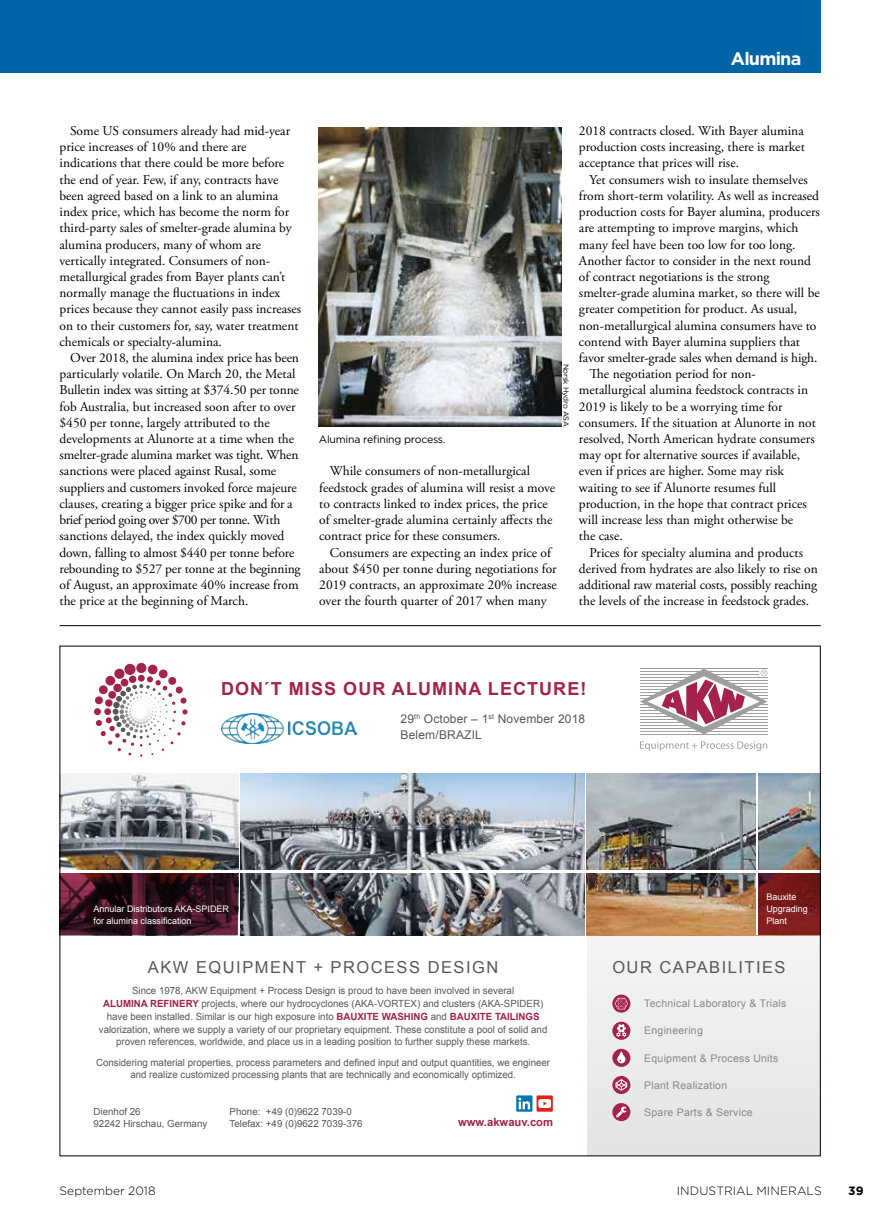
<style>
.page{position:relative;width:893px;height:1221px;background:#fff}
.page>*{position:absolute;margin:0;border:0;box-sizing:border-box;transform-origin:0 0}
.t1{font:700 18px "Arial";letter-spacing:.06em;color:#a4224b}
.t2{font:700 18px "Gotham";letter-spacing:-.045em;color:#fff}
.t3{font:16.5px "Arial";letter-spacing:.09em;color:#58585a}
.t4{font:13.5px/16.2px "Adobe Garamond Pro";color:#000}
.t5{font:12px/16.5px "Arial";letter-spacing:.015em;color:#58585a}
.t6{font:300 12px "Gotham";letter-spacing:.005em;color:#000}
.t7{font:700 12px "Gotham";color:#000}
.t8{font:700 11.25px "Arial";color:#a4224b}
.t9{font:10.5px "Arial";letter-spacing:.025em;color:#87888a}
.t10{font:10.5px "Gotham";letter-spacing:-.02em;color:#000}
.t11{font:9.9px/12.8px "Arial";color:#58585a;text-align:center}
.t12{font:9.75px/12px "Arial";color:#58585a}
.t13{font:9px/12px "Arial";color:#fff}
.t14{font:7.5px "Gotham";letter-spacing:-.02em;color:#000}
.s1{font-weight:700;color:#a4224b}
</style>
<div class="page">
<div style="left:0;top:0;width:821px;height:73px;background:#0065a6"></div>
<hr style="left:60px;top:625px;width:761px;height:1px;background:#000">
<img style="left:319px;top:128px;width:242px;height:299px">
<img style="left:62px;top:773px;width:176px;height:97px">
<svg style="left:62px;top:873px;width:176px;height:61px;background:#35111f"></svg>
<div style="left:587px;top:802px;width:234px;height:354px;background:#ebecec"></div>
<svg style="left:612px;top:994px;width:18px;height:18px"></svg>
<svg style="left:615px;top:997px;width:13px;height:12px"></svg>
<svg style="left:612px;top:1021px;width:18px;height:18px"></svg>
<svg style="left:616px;top:1023px;width:10px;height:13px"></svg>
<svg style="left:612px;top:1075px;width:18px;height:18px"></svg>
<svg style="left:615px;top:1078px;width:12px;height:12px"></svg>
<svg style="left:612px;top:1048px;width:18px;height:18px"></svg>
<svg style="left:617px;top:1051px;width:8px;height:12px"></svg>
<svg style="left:612px;top:1102px;width:18px;height:19px"></svg>
<svg style="left:616px;top:1106px;width:11px;height:11px"></svg>
<hr style="left:640px;top:734px;width:127px;height:1px;background:#9c9e9f">
<svg style="left:640px;top:668px;width:127px;height:66px"></svg>
<svg style="left:640px;top:741px;width:127px;height:10px"></svg>
<img style="left:240px;top:773px;width:345px;height:161px">
<img style="left:587px;top:773px;width:232px;height:161px">
<svg style="left:758px;top:872px;width:61px;height:62px;background:#7a1e20"></svg>
<svg style="left:516px;top:1095px;width:16px;height:16px"></svg>
<svg style="left:537px;top:1095px;width:16px;height:16px"></svg>
<svg style="left:518px;top:1097px;width:12px;height:12px"></svg>
<svg style="left:538px;top:1098px;width:13px;height:9px"></svg>
<svg style="left:94px;top:662px;width:94px;height:94px"></svg>
<hr style="left:756px;top:770px;width:2px;height:164px;background:#fff">
<hr style="left:60px;top:870px;width:761px;height:2px;background:#fff">
<img style="left:221px;top:713px;width:136px;height:30px">
<h1 class="t2" style="left:731px;top:46px;width:72px">Alumina</h1>
<p class="t4" style="left:60px;top:123px;width:243px;text-indent:11px">Some US consumers already had mid-year price increases of 10% and there are indications that there could be more before the end of year. Few, if any, contracts have been agreed based on a link to an alumina index price, which has become the norm for third-party sales of smelter-grade alumina by alumina producers, many of whom are vertically integrated. Consumers of non&shy;metallurgical grades from Bayer plants can’t normally manage the fluctuations in index prices because they cannot easily pass increases on to their customers for, say, water treatment chemicals or specialty-alumina.</p>
<p class="t4" style="left:60px;top:350px;width:243px;text-indent:11px">Over 2018, the alumina index price has been particularly volatile. On March 20, the Metal Bulletin index was sitting at $374.50 per tonne fob Australia, but increased soon after to over $450 per tonne, largely attributed to the developments at Alunorte at a time when the smelter-grade alumina market was tight. When sanctions were placed against Rusal, some suppliers and customers invoked force majeure clauses, creating a bigger price spike and for a brief period going over $700 per tonne. With sanctions delayed, the index quickly moved down, falling to almost $440 per tonne before rebounding to $527 per tonne at the beginning of August, an approximate 40% increase from the price at the beginning of March.</p>
<p class="t10" style="left:319px;top:432px;width:128px">Alumina refining process.</p>
<p class="t14" style="left:571px;top:363px;width:65px;rotate:90deg">Norsk Hydro ASA</p>
<p class="t4" style="left:319px;top:463px;width:238px;text-indent:11px">While consumers of non-metallurgical feedstock grades of alumina will resist a move to contracts linked to index prices, the price of smelter-grade alumina certainly affects the contract price for these consumers.</p>
<p class="t4" style="left:319px;top:544px;width:239px;text-indent:11px">Consumers are expecting an index price of about $450 per tonne during negotiations for 2019 contracts, an approximate 20% increase over the fourth quarter of 2017 when many</p>
<p class="t4" style="left:579px;top:123px;width:227px;text-align:justify">2018 contracts closed. With Bayer alumina production costs increasing, there is market acceptance that prices will rise.</p>
<p class="t4" style="left:590px;top:172px;width:220px">Yet consumers wish to insulate themselves</p>
<p class="t4" style="left:579px;top:188px;width:242px">from short-term volatility. As well as increased</p>
<p class="t4" style="left:579px;top:204px;width:242px">production costs for Bayer alumina, producers</p>
<p class="t4" style="left:579px;top:220px;width:221px">are attempting to improve margins, which</p>
<p class="t4" style="left:579px;top:236px;width:218px">many feel have been too low for too long.</p>
<p class="t4" style="left:579px;top:253px;width:234px">Another factor to consider in the next round</p>
<p class="t4" style="left:579px;top:269px;width:192px">of contract negotiations is the strong</p>
<p class="t4" style="left:579px;top:285px;width:242px">smelter-grade alumina market, so there will be</p>
<p class="t4" style="left:579px;top:301px;width:220px">greater competition for product. As usual,</p>
<p class="t4" style="left:579px;top:317px;width:239px">non-metallurgical alumina consumers have to</p>
<p class="t4" style="left:579px;top:334px;width:222px">contend with Bayer alumina suppliers that</p>
<p class="t4" style="left:579px;top:350px;width:240px">favor smelter-grade sales when demand is high.</p>
<p class="t4" style="left:590px;top:366px;width:168px">The negotiation period for non-</p>
<p class="t4" style="left:579px;top:382px;width:231px">metallurgical alumina feedstock contracts in</p>
<p class="t4" style="left:579px;top:398px;width:205px">2019 is likely to be a worrying time for</p>
<p class="t4" style="left:579px;top:415px;width:238px">consumers. If the situation at Alunorte in not</p>
<p class="t4" style="left:579px;top:431px;width:237px">resolved, North American hydrate consumers</p>
<p class="t4" style="left:579px;top:447px;width:223px">may opt for alternative sources if available,</p>
<p class="t4" style="left:579px;top:463px;width:207px">even if prices are higher. Some may risk</p>
<p class="t4" style="left:579px;top:479px;width:199px">waiting to see if Alunorte resumes full</p>
<p class="t4" style="left:579px;top:496px;width:229px">production, in the hope that contract prices</p>
<p class="t4" style="left:579px;top:512px;width:216px">will increase less than might otherwise be</p>
<p class="t4" style="left:579px;top:528px;width:45px">the case.</p>
<p class="t4" style="left:590px;top:544px;width:215px">Prices for specialty alumina and products</p>
<p class="t4" style="left:579px;top:560px;width:240px">derived from hydrates are also likely to rise on</p>
<p class="t4" style="left:579px;top:577px;width:240px">additional raw material costs, possibly reaching</p>
<p class="t4" style="left:579px;top:593px;width:232px">the levels of the increase in feedstock grades.</p>
<h1 class="t1" style="left:221px;top:676px;width:367px">DON´T MISS OUR ALUMINA LECTURE!</h1>
<p class="t5" style="left:401px;top:710px;width:186px">29<sup>th</sup> October – 1<sup>st</sup> November 2018<br>Belem/BRAZIL</p>
<p class="t13" style="left:94px;top:902px;width:137px">Annular Distributors AKA-SPIDER for alumina classification</p>
<p class="t13" style="left:766px;top:890px;width:43px">Bauxite<br>Upgrading<br>Plant</p>
<p class="t3" style="left:148px;top:955px;width:352px">AKW EQUIPMENT + PROCESS DESIGN</p>
<p class="t3" style="left:612px;top:955px;width:175px">OUR CAPABILITIES</p>
<p class="t11" style="left:99px;top:984px;width:450px">Since 1978, AKW Equipment + Process Design is proud to have been involved in several<br><span class="s1">ALUMINA REFINERY</span> projects, where our hydrocyclones (AKA-VORTEX) and clusters (AKA-SPIDER) have been installed. Similar is our high exposure into <span class="s1">BAUXITE WASHING</span> and <span class="s1">BAUXITE TAILINGS </span>valorization, where we supply a variety of our proprietary equipment. These constitute a pool of solid and proven references, worldwide, and place us in a leading position to further supply these markets.</p>
<p class="t11" style="left:96px;top:1055px;width:456px">Considering material properties, process parameters and defined input and output quantities, we engineer and realize customized processing plants that are technically and economically optimized.</p>
<p class="t12" style="left:230px;top:1105px;width:135px">Phone: +49 (0)9622 7039-0<br>Telefax: +49 (0)9622 7039-376</p>
<p class="t9" style="left:644px;top:996px;width:144px">Technical Laboratory &amp; Trials</p>
<p class="t9" style="left:644px;top:1023px;width:60px">Engineering</p>
<p class="t9" style="left:644px;top:1050px;width:136px">Equipment &amp; Process Units</p>
<p class="t9" style="left:644px;top:1078px;width:84px">Plant Realization</p>
<p class="t9" style="left:644px;top:1105px;width:110px">Spare Parts &amp; Service</p>
<p class="t12" style="left:94px;top:1105px;width:115px">Dienhof 26<br>92242 Hirschau, Germany</p>
<p class="t8" style="left:458px;top:1114px;width:97px">www.akwauv.com</p>
<p class="t6" style="left:60px;top:1183px;width:98px">September 2018</p>
<p class="t6" style="left:677px;top:1183px;width:146px">INDUSTRIAL MINERALS</p>
<p class="t7" style="left:848px;top:1182px;width:17px">39</p>
</div>
